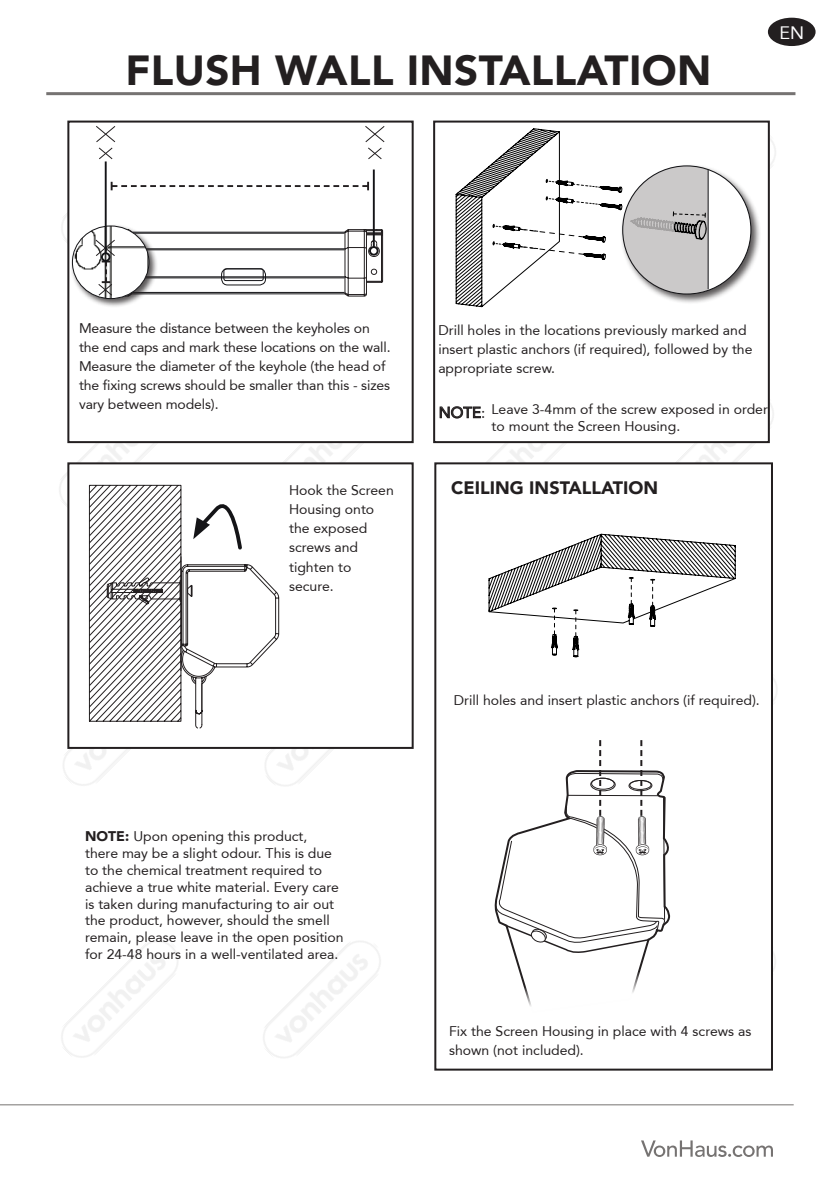
<style>
.page{position:relative;width:840px;height:1191px;background:#fff}
.page>*{position:absolute;margin:0;border:0;box-sizing:border-box;transform-origin:0 0}
.t1{font:900 42px "Avenir 95";letter-spacing:.01em;color:#231f20}
.t2{font:900 18px "Avenir 95";color:#231f20}
.t3{font:18px "Avenir 55 Roman";color:#fff}
.t4{font:15.2px "Avenir 55 Roman";color:#231f20}
.Body_copy{font:14px/19px "Avenir 55 Roman";color:#231f20}
.s1{font-family:"Avenir 95";font-weight:900}
</style>
<div class="page">
<img style="left:769px;top:122px;width:7px;height:135px">
<img style="left:648px;top:383px;width:126px;height:136px">
<img style="left:772px;top:931px;width:4px;height:135px">
<img style="left:772px;top:659px;width:5px;height:135px">
<hr style="left:0;top:1104px;width:793px;height:1px;background:#767372">
<svg style="left:641px;top:1140px;width:131px;height:17px"></svg>
<hr style="left:46px;top:92px;width:749px;height:3px;background:#767372">
<div style="left:67px;top:121px;width:346px;height:322px;border:2px solid #231f20"></div>
<div style="left:67px;top:462px;width:346px;height:287px;border:2px solid #231f20"></div>
<div style="left:434px;top:122px;width:334px;height:320px;background:#fff"></div>
<div style="left:433px;top:121px;width:336px;height:322px;border:2px solid #231f20"></div>
<svg style="left:344px;top:228px;width:39px;height:69px"></svg>
<hr style="left:132px;top:232px;width:213px;height:1px;background:#141417">
<hr style="left:132px;top:233px;width:212px;height:1px;background:#141417">
<hr style="left:132px;top:248px;width:213px;height:1px;background:#141417">
<hr style="left:132px;top:249px;width:212px;height:1px;background:#141417">
<hr style="left:132px;top:276px;width:213px;height:1px;background:#141417">
<hr style="left:132px;top:277px;width:212px;height:1px;background:#141417">
<hr style="left:132px;top:293px;width:213px;height:1px;background:#141417">
<hr style="left:132px;top:292px;width:212px;height:1px;background:#141417">
<hr style="left:372px;top:169px;width:2px;height:78px;background:#141417">
<div style="left:369px;top:246px;width:9px;height:10px;border:2px solid #141417;border-radius:50%"></div>
<svg style="left:111px;top:182px;width:258px;height:8px"></svg>
<svg style="left:96px;top:126px;width:20px;height:34px"></svg>
<svg style="left:365px;top:126px;width:20px;height:34px"></svg>
<div style="left:71px;top:224px;width:87px;height:84px;background:#231f20;opacity:.75"></div>
<img style="left:72px;top:226px;width:77px;height:72px">
<div style="left:72px;top:225px;width:77px;height:74px;border:1px solid #141417;border-radius:50%"></div>
<svg style="left:93px;top:228px;width:40px;height:69px"></svg>
<hr style="left:105px;top:161px;width:2px;height:92px;background:#141417">
<div style="left:101px;top:252px;width:9px;height:10px;border:2px solid #141417;border-radius:50%"></div>
<div style="left:221px;top:268px;width:45px;height:17px;border:1px solid #141417;border-radius:6px"></div>
<div style="left:223px;top:268px;width:40px;height:13px;border:1px solid #141417;border-radius:2px"></div>
<div style="left:620px;top:164px;width:141px;height:141px;background:#231f20;opacity:.75"></div>
<div style="left:622px;top:166px;width:128px;height:128px;background:#fff;border-radius:50%"></div>
<svg style="left:455px;top:128px;width:252px;height:179px"></svg>
<hr style="left:707px;top:170px;width:1px;height:119px;background:#141417">
<svg style="left:439px;top:406px;width:42px;height:13px"></svg>
<svg style="left:88px;top:484px;width:191px;height:245px"></svg>
<div style="left:435px;top:463px;width:336px;height:606px;background:#fff"></div>
<div style="left:434px;top:462px;width:338px;height:608px;border:2px solid #231f20"></div>
<svg style="left:488px;top:533px;width:247px;height:124px"></svg>
<svg style="left:494px;top:740px;width:172px;height:266px"></svg>
<div style="left:767px;top:18px;width:48px;height:28px;background:#231f20;border-radius:50%"></div>
<p class="t1" style="left:126px;top:45px;width:587px">FLUSH WALL INSTALLATION</p>
<p class="t3" style="left:779px;top:22px;width:26px">EN</p>
<p class="Body_copy" style="left:79px;top:319px;width:313px">Measure the distance between the keyholes on the end caps and mark these locations on the wall.<br>Measure the diameter of the keyhole (the head of the fixing screws should be smaller than this - sizes vary between models).</p>
<p class="Body_copy" style="left:438px;top:321px;width:315px">Drill holes in the locations previously marked and insert plastic anchors (if required), followed by the appropriate screw.</p>
<p class="t4" style="left:438px;top:403px;width:48px">NOTE:</p>
<p class="Body_copy" style="left:491px;top:400px;width:278px;line-height:17px">Leave 3-4mm of the screw exposed in order to mount the Screen Housing.</p>
<p class="Body_copy" style="left:289px;top:481px;width:106px">Hook the Screen<br>Housing onto the exposed screws and tighten to secure.</p>
<p class="Body_copy" style="left:85px;top:828px;width:260px;line-height:16.8px"><span class="s1">NOTE:</span> Upon opening this product, there may be a slight odour. This is due to the chemical treatment required to achieve a true white material. Every care is taken during manufacturing to air out the product, however, should the smell remain, please leave in the open position for 24-48 hours in a well-ventilated area.</p>
<p class="t2" style="left:451px;top:477px;width:208px">CEILING INSTALLATION</p>
<p class="Body_copy" style="left:453px;top:690px;width:307px">Drill holes and insert plastic anchors (if required).</p>
<p class="Body_copy" style="left:449px;top:1021px;width:303px">Fix the Screen Housing in place with 4 screws as shown (not included).</p>
</div>
